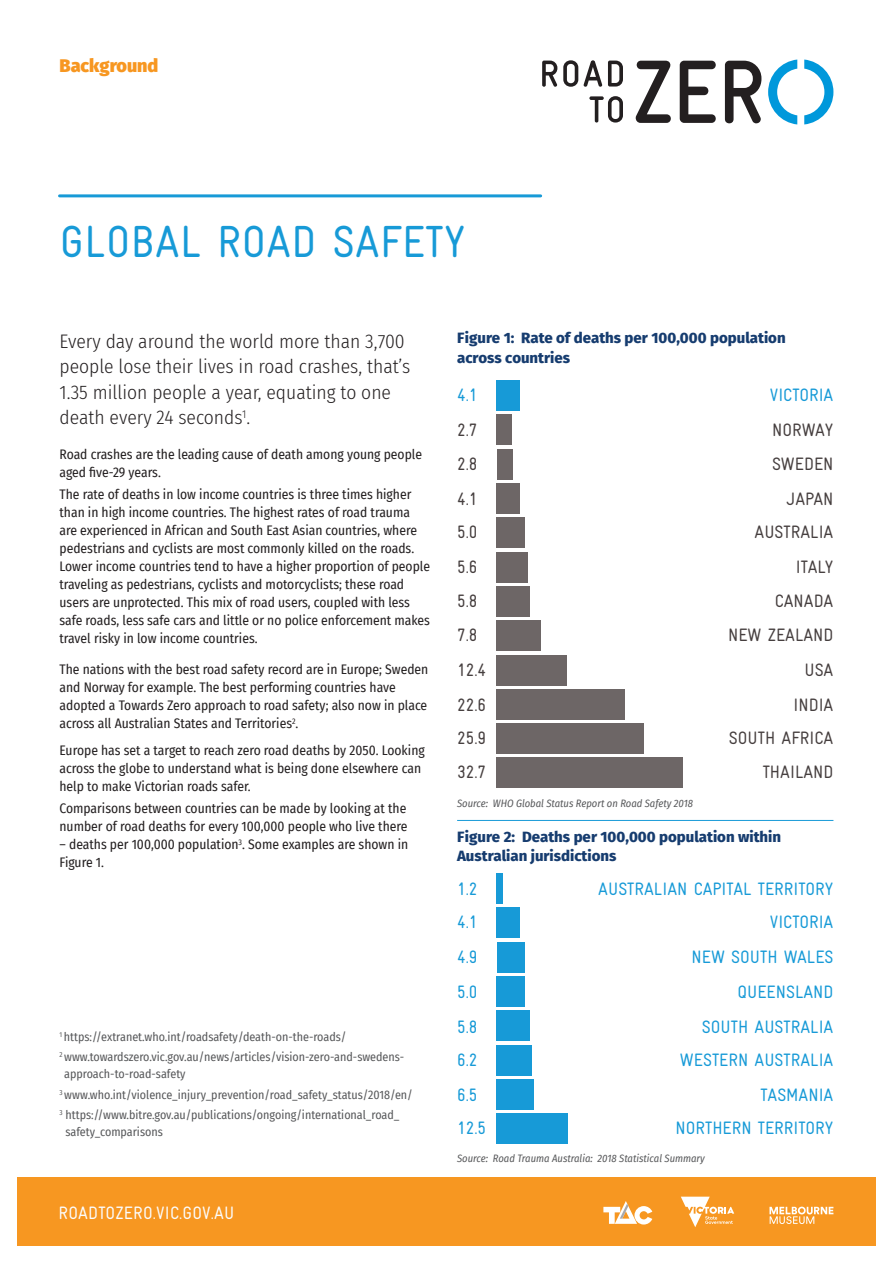
<style>
.page{position:relative;width:893px;height:1263px;background:#fff}
.page>*{position:absolute;margin:0;border:0;box-sizing:border-box;transform-origin:0 0}
.t1{font:45px "Gravur Condensed";letter-spacing:.01em;color:#179ad7}
.t2{font:300 19.5px/25.5px "Fira Sans Condensed";color:#231f20}
.t3{font:18px "Gravur Condensed";color:#179ad7}
.t4{font:18px "Gravur Condensed";color:#463f3f}
.t5{font:18px "Gravur Condensed";letter-spacing:.01em;color:#fcfcfc}
.t6{font:900 18px "Fira Sans";color:#f79721}
.t7{font:800 15px/19.5px "Fira Sans";color:#163c6f}
.t8{font:13.5px/18px "Fira Sans Condensed";color:#231f20}
.t9{font:12px/20.7px "Fira Sans Condensed";color:#57585a}
.t10{font:italic 10.5px "Fira Sans Condensed";color:#57585a}
</style>
<div class="page">
<div style="left:17px;top:1178px;width:859px;height:68px;background:#f79721"></div>
<svg style="left:589px;top:96px;width:34px;height:27px"></svg>
<svg style="left:542px;top:60px;width:81px;height:27px"></svg>
<svg style="left:636px;top:61px;width:125px;height:62px"></svg>
<svg style="left:768px;top:60px;width:29px;height:64px"></svg>
<svg style="left:804px;top:60px;width:29px;height:64px"></svg>
<svg style="left:681px;top:1197px;width:53px;height:30px"></svg>
<svg style="left:769px;top:1206px;width:64px;height:18px"></svg>
<svg style="left:603px;top:1201px;width:49px;height:23px"></svg>
<hr style="left:60px;top:194px;width:481px;height:3px;background:#179ad7">
<div style="left:496px;top:1113px;width:72px;height:31px;background:#179ad7"></div>
<div style="left:496px;top:873px;width:7px;height:31px;background:#179ad7"></div>
<div style="left:496px;top:1079px;width:38px;height:31px;background:#179ad7"></div>
<div style="left:496px;top:1045px;width:36px;height:30px;background:#179ad7"></div>
<div style="left:496px;top:1010px;width:34px;height:31px;background:#179ad7"></div>
<div style="left:496px;top:976px;width:29px;height:31px;background:#179ad7"></div>
<div style="left:496px;top:942px;width:28px;height:31px;background:#179ad7"></div>
<div style="left:496px;top:757px;width:187px;height:31px;background:#6d6666"></div>
<div style="left:496px;top:723px;width:148px;height:31px;background:#6d6666"></div>
<div style="left:496px;top:689px;width:129px;height:31px;background:#6d6666"></div>
<div style="left:496px;top:654px;width:71px;height:31px;background:#6d6666"></div>
<div style="left:496px;top:620px;width:45px;height:31px;background:#6d6666"></div>
<div style="left:496px;top:586px;width:34px;height:31px;background:#6d6666"></div>
<div style="left:496px;top:552px;width:32px;height:30px;background:#6d6666"></div>
<div style="left:496px;top:517px;width:29px;height:31px;background:#6d6666"></div>
<div style="left:496px;top:483px;width:24px;height:31px;background:#6d6666"></div>
<div style="left:496px;top:449px;width:16px;height:31px;background:#6d6666"></div>
<div style="left:496px;top:414px;width:16px;height:31px;background:#6d6666"></div>
<div style="left:496px;top:380px;width:24px;height:31px;background:#179ad7"></div>
<div style="left:496px;top:907px;width:24px;height:31px;background:#179ad7"></div>
<hr style="left:457px;top:820px;width:376px;height:1px;background:#179ad7">
<h3 class="t6" style="left:60px;top:49px;width:100px">Background</h3>
<h1 class="t1" style="left:60px;top:216px;width:407px">GLOBAL ROAD SAFETY</h1>
<h2 class="t2" style="left:60px;top:328px;width:352px">Every day around the world more than 3,700 people lose their lives in road crashes, that’s 1.35 million people a year, equating to one death every 24 seconds<sup>1</sup>.</h2>
<p class="t8" style="left:60px;top:445px;width:364px">Road crashes are the leading cause of death among young people aged five-29 years.</p>
<p class="t8" style="left:60px;top:485px;width:372px">The rate of deaths in low income countries is three times higher than in high income countries. The highest rates of road trauma are experienced in African and South East Asian countries, where pedestrians and cyclists are most commonly killed on the roads.<br>Lower income countries tend to have a higher proportion of people traveling as pedestrians, cyclists and motorcyclists; these road users are unprotected. This mix of road users, coupled with less safe roads, less safe cars and little or no police enforcement makes travel risky in low income countries.</p>
<p class="t8" style="left:60px;top:660px;width:370px">The nations with the best road safety record are in Europe; Sweden and Norway for example. The best performing countries have adopted a Towards Zero approach to road safety; also now in place across all Australian States and Territories<sup>2</sup>.</p>
<p class="t8" style="left:60px;top:741px;width:367px">Europe has set a target to reach zero road deaths by 2050. Looking across the globe to understand what is being done elsewhere can help to make Victorian roads safer.</p>
<p class="t8" style="left:60px;top:799px;width:349px">Comparisons between countries can be made by looking at the number of road deaths for every 100,000 people who live there</p>
<p class="t8" style="left:60px;top:835px;width:350px">– deaths per 100,000 population<sup>3</sup>. Some examples are shown in<br>Figure 1.</p>
<p class="t9" style="left:60px;top:1026px;width:346px"><sup>1</sup> https://extranet.who.int/roadsafety/death-on-the-roads/<br><sup>2</sup> www.towardszero.vic.gov.au/news/articles/vision-zero-and-swedens-</p>
<p class="t9" style="left:60px;top:1063px;width:355px;text-indent:5px">approach-to-road-safety<br><sup>3</sup> www.who.int/violence_injury_prevention/road_safety_status/2018/en/<br><sup>3</sup> https://www.bitre.gov.au/publications/ongoing/international_road_</p>
<p class="t9" style="left:66px;top:1121px;width:99px">safety_comparisons</p>
<h3 class="t5" style="left:59px;top:1203px;width:177px">ROADTOZERO.VIC.GOV.AU</h3>
<p class="t7" style="left:457px;top:327px;width:330px">Figure 1: Rate of deaths per 100,000 population across countries</p>
<h3 class="t3" style="left:457px;top:385px;width:22px">4.1</h3>
<h3 class="t3" style="left:770px;top:385px;width:65px">VICTORIA</h3>
<h3 class="t4" style="left:457px;top:419px;width:22px">2.7</h3>
<h3 class="t4" style="left:772px;top:419px;width:63px">NORWAY</h3>
<h3 class="t4" style="left:457px;top:454px;width:22px">2.8</h3>
<h3 class="t4" style="left:772px;top:454px;width:63px">SWEDEN</h3>
<h3 class="t4" style="left:457px;top:489px;width:22px">4.1</h3>
<h3 class="t4" style="left:787px;top:489px;width:48px">JAPAN</h3>
<h3 class="t4" style="left:457px;top:522px;width:22px">5.0</h3>
<h3 class="t4" style="left:754px;top:522px;width:80px">AUSTRALIA</h3>
<h3 class="t4" style="left:457px;top:556px;width:22px">5.6</h3>
<h3 class="t4" style="left:796px;top:556px;width:39px">ITALY</h3>
<h3 class="t4" style="left:457px;top:591px;width:22px">5.8</h3>
<h3 class="t4" style="left:775px;top:591px;width:60px">CANADA</h3>
<h3 class="t4" style="left:457px;top:625px;width:22px">7.8</h3>
<h3 class="t4" style="left:728px;top:625px;width:107px">NEW ZEALAND</h3>
<h3 class="t4" style="left:457px;top:660px;width:31px">12.4</h3>
<h3 class="t4" style="left:804px;top:660px;width:31px">USA</h3>
<h3 class="t4" style="left:457px;top:694px;width:31px">22.6</h3>
<h3 class="t4" style="left:793px;top:694px;width:41px">INDIA</h3>
<h3 class="t4" style="left:457px;top:727px;width:31px">25.9</h3>
<h3 class="t4" style="left:729px;top:727px;width:106px">SOUTH AFRICA</h3>
<h3 class="t4" style="left:457px;top:762px;width:31px">32.7</h3>
<h3 class="t4" style="left:763px;top:762px;width:72px">THAILAND</h3>
<p class="t10" style="left:457px;top:796px;width:237px">Source: WHO Global Status Report on Road Safety 2018</p>
<p class="t7" style="left:457px;top:825px;width:325px">Figure 2: Deaths per 100,000 population within<br>Australian jurisdictions</p>
<h3 class="t3" style="left:457px;top:879px;width:22px">1.2</h3>
<h3 class="t3" style="left:598px;top:879px;width:237px">AUSTRALIAN CAPITAL TERRITORY</h3>
<h3 class="t3" style="left:457px;top:911px;width:22px">4.1</h3>
<h3 class="t3" style="left:770px;top:911px;width:65px">VICTORIA</h3>
<h3 class="t3" style="left:457px;top:947px;width:22px">4.9</h3>
<h3 class="t3" style="left:692px;top:947px;width:143px">NEW SOUTH WALES</h3>
<h3 class="t3" style="left:457px;top:982px;width:22px">5.0</h3>
<h3 class="t3" style="left:737px;top:982px;width:97px">QUEENSLAND</h3>
<h3 class="t3" style="left:457px;top:1017px;width:22px">5.8</h3>
<h3 class="t3" style="left:702px;top:1017px;width:133px">SOUTH AUSTRALIA</h3>
<h3 class="t3" style="left:457px;top:1050px;width:22px">6.2</h3>
<h3 class="t3" style="left:680px;top:1050px;width:155px">WESTERN AUSTRALIA</h3>
<h3 class="t3" style="left:457px;top:1084px;width:22px">6.5</h3>
<h3 class="t3" style="left:761px;top:1084px;width:74px">TASMANIA</h3>
<h3 class="t3" style="left:457px;top:1118px;width:31px">12.5</h3>
<h3 class="t3" style="left:676px;top:1118px;width:159px">NORTHERN TERRITORY</h3>
<p class="t10" style="left:457px;top:1150px;width:249px">Source: Road Trauma Australia: 2018 Statistical Summary</p>
</div>
